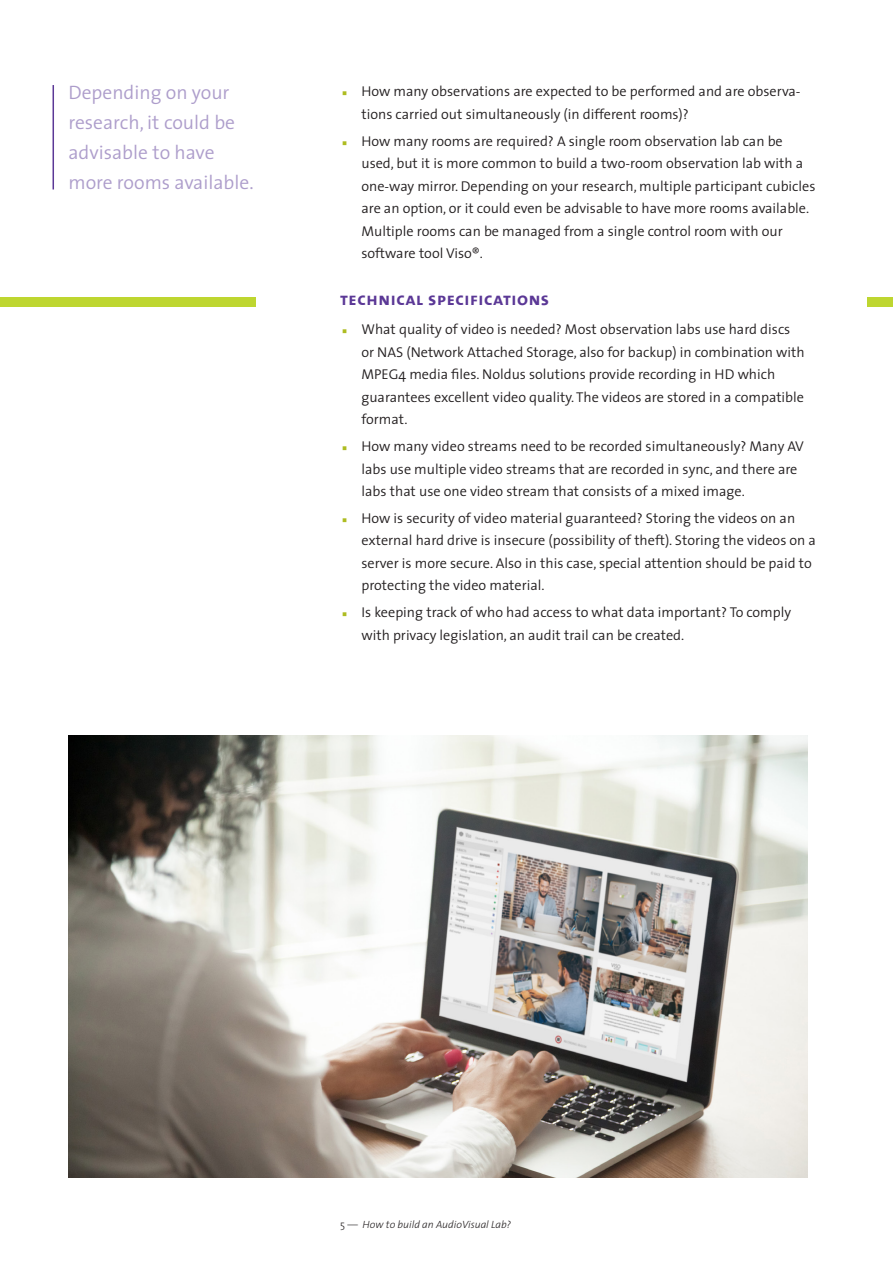
<style>
.page{position:relative;width:893px;height:1263px;background:#fff}
.page>*{position:absolute;margin:0;border:0;box-sizing:border-box;transform-origin:0 0}
.t1{font:300 19.5px/30px "The Sans";color:#ad9dcb}
.Paragraph_-_Subtitle{font:18px "The Sans Bold Caps";letter-spacing:.03em;color:#5b3896}
.Plain_text{font:300 14.25px/22.5px "The Sans";color:#231f20}
.t2{font:italic 300 10.5px "The Sans";color:#231f20}
.s1{font-family:"Comic Sans MS";font-weight:400;color:#aebc21}
.s2{font-style:normal}
</style>
<div class="page">
<div style="left:0;top:298px;width:255px;height:9px;background:#bed630"></div>
<div style="left:867px;top:298px;width:26px;height:9px;background:#bed630"></div>
<hr style="left:53px;top:85px;width:1px;height:104px;background:#5b3896">
<img style="left:68px;top:736px;width:740px;height:442px">
<p class="t1" style="left:68px;top:77px;width:187px">Depending on your research, it could be advisable to have more rooms available.</p>
<p class="Plain_text" style="left:361px;top:80px;width:441px;text-indent:-21px"><span class="s1">▪</span> How many observations are expected to be performed and are observa&shy;tions carried out simultaneously (in different rooms)?</p>
<p class="Plain_text" style="left:361px;top:129px;width:456px;text-indent:-21px"><span class="s1">▪</span> How many rooms are required? A single room observation lab can be used, but it is more common to build a two-room observation lab with a one-way mirror. Depending on your research, multiple participant cubicles are an option, or it could even be advisable to have more rooms available.<br>Multiple rooms can be managed from a single control room with our software tool Viso®.</p>
<p class="Paragraph_-_Subtitle" style="left:340px;top:288px;width:210px">technical specifications</p>
<p class="Plain_text" style="left:361px;top:318px;width:445px;text-indent:-21px"><span class="s1">▪</span> What quality of video is needed? Most observation labs use hard discs or NAS (Network Attached Storage, also for backup) in combination with MPEG4 media files. Noldus solutions provide recording in HD which guarantees excellent video quality. The videos are stored in a compatible format.</p>
<p class="Plain_text" style="left:361px;top:435px;width:444px;text-indent:-21px"><span class="s1">▪</span> How many video streams need to be recorded simultaneously? Many AV labs use multiple video streams that are recorded in sync, and there are labs that use one video stream that consists of a mixed image.</p>
<p class="Plain_text" style="left:361px;top:506px;width:456px;text-indent:-21px"><span class="s1">▪</span> How is security of video material guaranteed? Storing the videos on an external hard drive is insecure (possibility of theft). Storing the videos on a server is more secure. Also in this case, special attention should be paid to protecting the video material.</p>
<p class="Plain_text" style="left:361px;top:601px;width:431px;text-indent:-21px"><span class="s1">▪</span> Is keeping track of who had access to what data important? To comply with privacy legislation, an audit trail can be created.</p>
<p class="t2" style="left:340px;top:1216px;width:172px"><span class="s2">5 —</span> How to build an AudioVisual Lab?</p>
</div>
